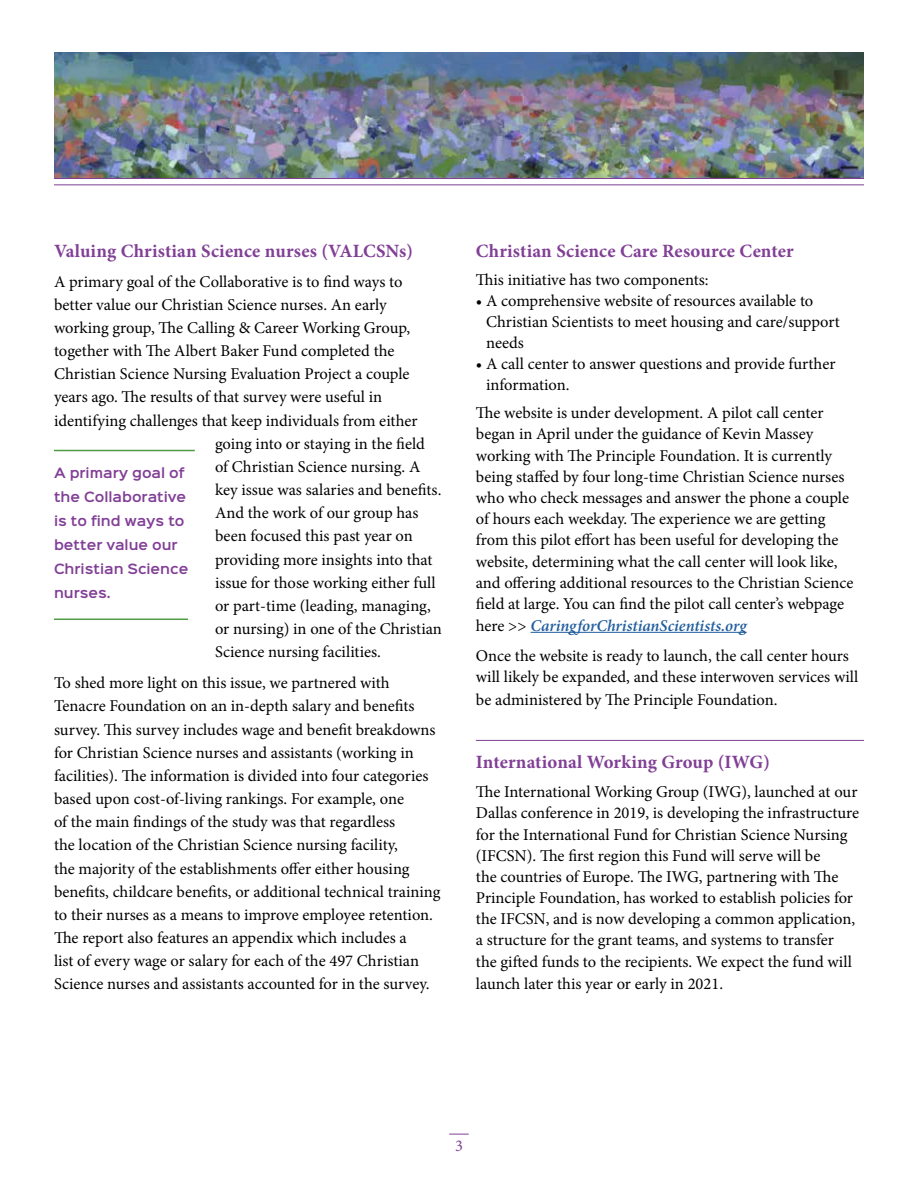
<style>
.page{position:relative;width:918px;height:1188px;background:#fff}
.page>*{position:absolute;margin:0;border:0;box-sizing:border-box;transform-origin:0 0}
.t1{font:700 18.75px "Minion Pro";letter-spacing:.01em;color:#813f96}
.t2{font:16.5px/23.1px "Minion Pro";color:#000}
.t3{font:16.5px "Minion Pro";color:#813f96}
.t4{font:600 12.75px/24px "Sinkin Sans 600";color:#813f96}
.s1{font-weight:600;font-style:italic;color:#215e9e}
</style>
<div class="page">
<svg style="left:449px;top:1134px;width:20px;height:1px"></svg>
<hr style="left:531px;top:632px;width:216px;height:1px;background:#215e9e">
<hr style="left:476px;top:740px;width:388px;height:1px;background:#813f96">
<img style="left:54px;top:53px;width:810px;height:125px">
<hr style="left:54px;top:185px;width:810px;height:1px;background:#813f96">
<hr style="left:54px;top:178px;width:810px;height:1px;background:#813f96">
<hr style="left:54px;top:450px;width:141px;height:1px;background:#4f9c44">
<hr style="left:54px;top:619px;width:134px;height:1px;background:#4f9c44">
<p class="t1" style="left:54px;top:237px;width:361px">Valuing Christian Science nurses (VALCSNs)</p>
<p class="t2" style="left:54px;top:270px;width:350px">A primary goal of the Collaborative is to find ways to</p>
<p class="t2" style="left:54px;top:293px;width:334px">better value our Christian Science nurses. An early</p>
<p class="t2" style="left:54px;top:316px;width:358px">working group, The Calling &amp; Career Working Group,</p>
<p class="t2" style="left:54px;top:339px;width:342px">together with The Albert Baker Fund completed the</p>
<p class="t2" style="left:54px;top:362px;width:357px">Christian Science Nursing Evaluation Project a couple</p>
<p class="t2" style="left:54px;top:386px;width:330px">years ago. The results of that survey were useful in</p>
<p class="t2" style="left:54px;top:409px;width:365px">identifying challenges that keep individuals from either</p>
<p class="t2" style="left:215px;top:432px;width:211px">going into or staying in the field</p>
<p class="t2" style="left:215px;top:455px;width:207px">of Christian Science nursing. A</p>
<p class="t2" style="left:215px;top:478px;width:228px">key issue was salaries and benefits.</p>
<p class="t2" style="left:215px;top:501px;width:205px">And the work of our group has</p>
<p class="t2" style="left:215px;top:525px;width:199px">been focused this past year on</p>
<p class="t2" style="left:215px;top:548px;width:219px">providing more insights into that</p>
<p class="t2" style="left:215px;top:571px;width:222px">issue for those working either full</p>
<p class="t2" style="left:215px;top:594px;width:217px">or part-time (leading, managing,</p>
<p class="t2" style="left:215px;top:617px;width:228px">or nursing) in one of the Christian</p>
<p class="t2" style="left:215px;top:640px;width:167px">Science nursing facilities.</p>
<p class="t2" style="left:54px;top:671px;width:388px">To shed more light on this issue, we partnered with Tenacre Foundation on an in-depth salary and benefits survey. This survey includes wage and benefit breakdowns for Christian Science nurses and assistants (working in facilities). The information is divided into four categories based upon cost-of-living rankings. For example, one<br>of the main findings of the study was that regardless<br>the location of the Christian Science nursing facility,<br>the majority of the establishments offer either housing benefits, childcare benefits, or additional technical training to their nurses as a means to improve employee retention.<br>The report also features an appendix which includes a<br>list of every wage or salary for each of the 497 Christian Science nurses and assistants accounted for in the survey.</p>
<p class="t4" style="left:54px;top:460px;width:136px">A primary goal of the Collaborative is to find ways to better value our<br>Christian Science nurses.</p>
<p class="t1" style="left:476px;top:237px;width:319px">Christian Science Care Resource Center</p>
<p class="t2" style="left:476px;top:268px;width:234px">This initiative has two components:</p>
<p class="t2" style="left:486px;top:290px;width:355px;line-height:21.1px;text-indent:-10px">• A comprehensive website of resources available to<br>Christian Scientists to meet housing and care/support needs</p>
<p class="t2" style="left:486px;top:353px;width:351px;line-height:21.1px;text-indent:-10px">• A call center to answer questions and provide further information.</p>
<p class="t2" style="left:476px;top:402px;width:379px;line-height:21.3px">The website is under development. A pilot call center began in April under the guidance of Kevin Massey working with The Principle Foundation. It is currently being staffed by four long-time Christian Science nurses who who check messages and answer the phone a couple of hours each weekday. The experience we are getting from this pilot effort has been useful for developing the website, determining what the call center will look like, and offering additional resources to the Christian Science field at large. You can find the pilot call center’s webpage here &gt;&gt; <span class="s1">CaringforChristianScientists.org</span></p>
<p class="t2" style="left:476px;top:645px;width:384px;line-height:21.1px">Once the website is ready to launch, the call center hours will likely be expanded, and these interwoven services will</p>
<p class="t2" style="left:476px;top:688px;width:303px">be administered by The Principle Foundation.</p>
<p class="t1" style="left:476px;top:749px;width:296px">International Working Group (IWG)</p>
<p class="t2" style="left:476px;top:781px;width:385px;line-height:21.1px">The International Working Group (IWG), launched at our Dallas conference in 2019, is developing the infrastructure for the International Fund for Christian Science Nursing (IFCSN). The first region this Fund will serve will be<br>the countries of Europe. The IWG, partnering with The Principle Foundation, has worked to establish policies for the IFCSN, and is now developing a common application, a structure for the grant teams, and systems to transfer<br>the gifted funds to the recipients. We expect the fund will</p>
<p class="t2" style="left:476px;top:973px;width:249px">launch later this year or early in 2021.</p>
<p class="t3" style="left:455px;top:1134px;width:9px">3</p>
</div>
